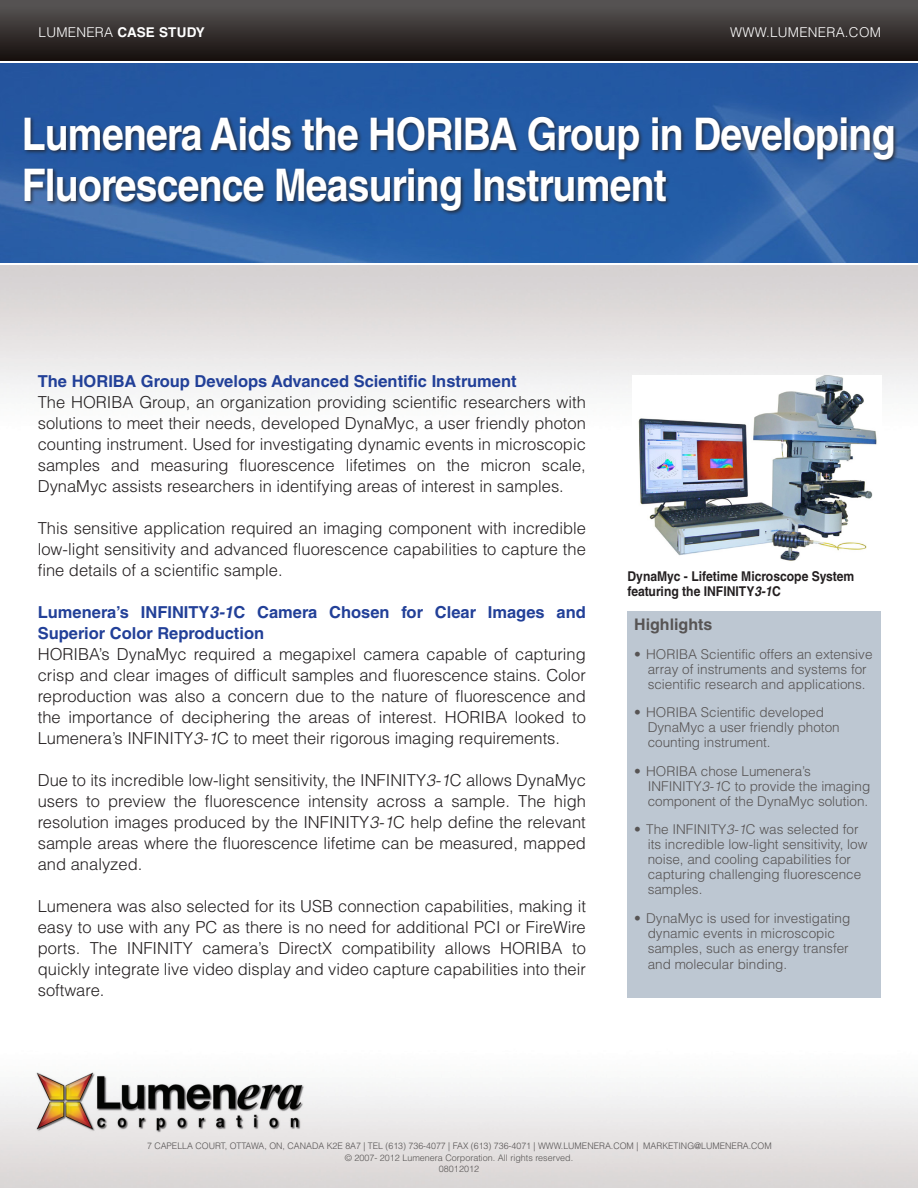
<style>
.page{position:relative;width:918px;height:1188px;background:#fff}
.page>*{position:absolute;margin:0;border:0;box-sizing:border-box;transform-origin:0 0}
.t1{font:700 45px/51px "Helvetica LT Std";letter-spacing:-.02em;color:#fff;scale:.87 1}
.BODY_text{font:300 16.5px/21px "Helvetica LT Std";color:#231f20;text-align:justify}
.BODY_text-2{font:700 16.5px/21px "Helvetica LT Std";color:#224098}
.Body_HEADING{font:700 15.9px "Helvetica LT Std";color:#575454}
.t2{font:300 13.5px/15px "Helvetica LT Std";color:#575454}
.t3{font:700 13.5px/15px "Helvetica LT Std";color:#231f20;scale:.9 1}
.t4{font:700 13.5px "Helvetica LT Std";color:#fff}
.t5{font:300 13.5px "Helvetica LT Std";letter-spacing:.02em;color:#fff}
.t6{font:300 9px "Helvetica LT Std";color:#555252}
.t7{font:300 9px/10.8px "Helvetica LT Std";color:#575454;text-align:center}
.s1{font-weight:300}
.s2{font-style:italic}
</style>
<div class="page">
<div style="left:0;top:0;width:918px;height:60px;background:linear-gradient(to bottom,#5b5858,#17100e)"></div>
<img style="left:0;top:1072px;width:918px;height:116px">
<div style="left:627px;top:611px;width:254px;height:387px;background:#bdc7d2"></div>
<img style="left:0;top:64px;width:918px;height:198px">
<div style="left:23px;top:115px;width:876px;height:100px;background:#231f20;opacity:.75"></div>
<img style="left:637px;top:375px;width:241px;height:186px">
<p class="t4" style="left:39px;top:24px;width:168px"><span class="s1">LUMENERA</span> CASE STUDY</p>
<p class="t5" style="left:730px;top:23px;width:152px">WWW.LUMENERA.COM</p>
<p class="t1" style="left:22px;top:108px;width:1006px">Lumenera Aids the HORIBA Group in Developing<br>Fluorescence Measuring Instrument</p>
<p class="BODY_text-2" style="left:38px;top:370px;width:480px">The HORIBA Group Develops Advanced Scientific Instrument</p>
<p class="BODY_text" style="left:38px;top:392px;width:550px">The HORIBA Group, an organization providing scientific researchers with solutions to meet their needs, developed DynaMyc, a user friendly photon counting instrument. Used for investigating dynamic events in microscopic samples and measuring fluorescence lifetimes on the micron scale, DynaMyc assists researchers in identifying areas of interest in samples.</p>
<p class="BODY_text" style="left:38px;top:518px;width:550px">This sensitive application required an imaging component with incredible low-light sensitivity and advanced fluorescence capabilities to capture the fine details of a scientific sample.</p>
<p class="BODY_text-2" style="left:38px;top:601px;width:550px">Lumenera’s INFINITY<span class="s2">3-1</span>C Camera Chosen for Clear Images and<br>Superior Color Reproduction</p>
<p class="BODY_text" style="left:38px;top:644px;width:550px">HORIBA’s DynaMyc required a megapixel camera capable of capturing crisp and clear images of difficult samples and fluorescence stains. Color reproduction was also a concern due to the nature of fluorescence and the importance of deciphering the areas of interest. HORIBA looked to Lumenera’s INFINITY<span class="s2">3-1</span>C to meet their rigorous imaging requirements.</p>
<p class="BODY_text" style="left:38px;top:770px;width:550px">Due to its incredible low-light sensitivity, the INFINITY<span class="s2">3-1</span>C allows DynaMyc users to preview the fluorescence intensity across a sample. The high resolution images produced by the INFINITY<span class="s2">3-1</span>C help define the relevant sample areas where the fluorescence lifetime can be measured, mapped and analyzed.</p>
<p class="BODY_text" style="left:38px;top:896px;width:550px">Lumenera was also selected for its USB connection capabilities, making it easy to use with any PC as there is no need for additional PCI or FireWire ports. The INFINITY camera’s DirectX compatibility allows HORIBA to quickly integrate live video display and video capture capabilities into their software.</p>
<p class="t3" style="left:627px;top:569px;width:254px">DynaMyc - Lifetime Microscope System featuring the INFINITY<span class="s2">3-1</span>C</p>
<p class="Body_HEADING" style="left:634px;top:615px;width:80px">Highlights</p>
<p class="t2" style="left:634px;top:647px;width:240px;text-align:center">• HORIBA Scientific offers an extensive array of instruments and systems for scientific research and applications.</p>
<p class="t2" style="left:648px;top:705px;width:194px;text-indent:-14px">• HORIBA Scientific developed<br>DynaMyc a user friendly photon counting instrument.</p>
<p class="t2" style="left:648px;top:764px;width:224px;text-indent:-14px">• HORIBA chose Lumenera’s<br>INFINITY<span class="s2">3-1</span>C to provide the imaging component of the DynaMyc solution.</p>
<p class="t2" style="left:648px;top:822px;width:221px;text-indent:-14px">• The INFINITY<span class="s2">3-1</span>C was selected for its incredible low-light sensitivity, low noise, and cooling capabilities for capturing challenging fluorescence samples.</p>
<p class="t2" style="left:648px;top:911px;width:204px;text-indent:-14px">• DynaMyc is used for investigating dynamic events in microscopic samples, such as energy transfer</p>
<p class="t2" style="left:648px;top:957px;width:141px">and molecular binding.</p>
<p class="t6" style="left:147px;top:1140px;width:626px">7 CAPELLA COURT, OTTAWA, ON, CANADA K2E 8A7 | TEL (613) 736-4077 | FAX (613) 736-4071 | WWW.LUMENERA.COM | MARKETING@LUMENERA.COM</p>
<p class="t7" style="left:345px;top:1152px;width:230px">© 2007- 2012 Lumenera Corporation. All rights reserved.<br>08012012</p>
</div>
